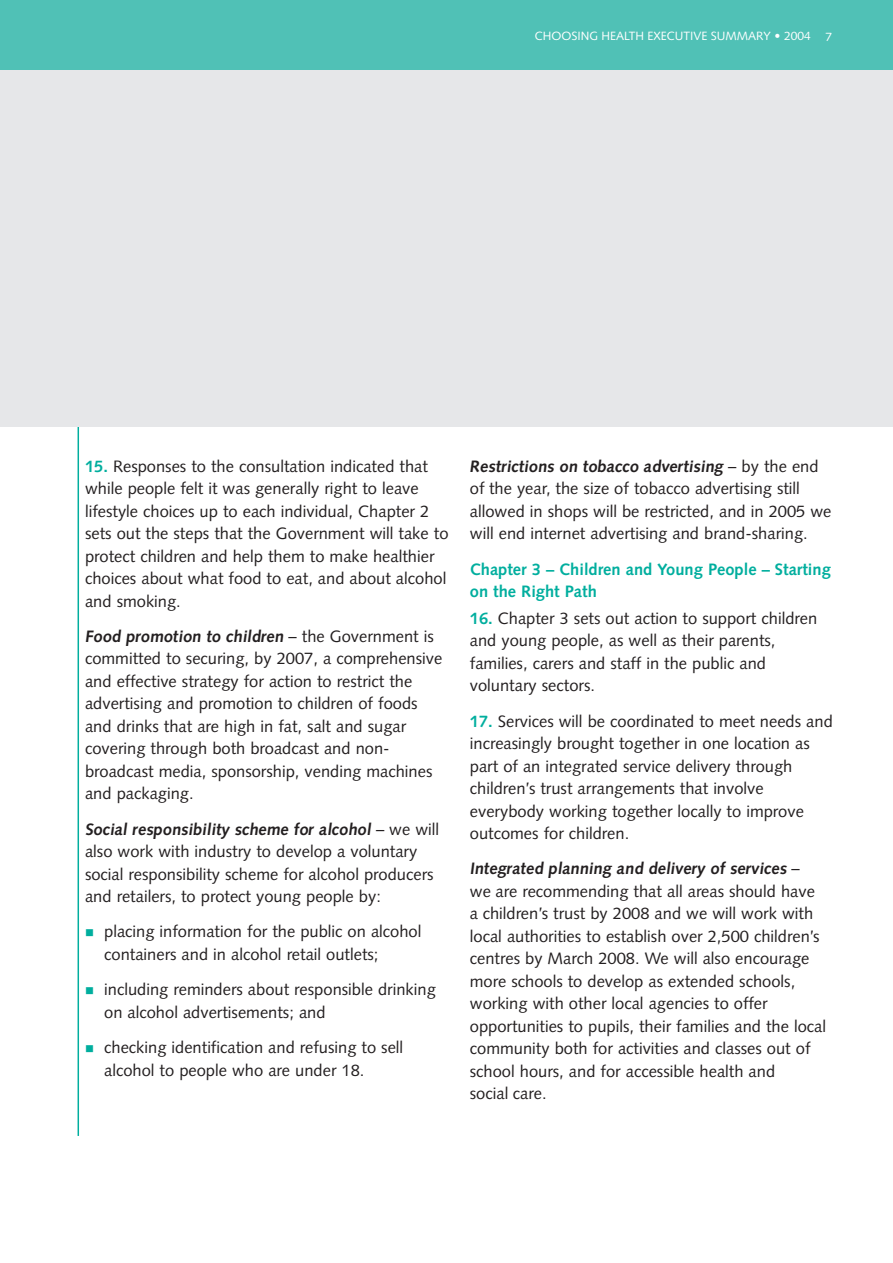
<style>
.page{position:relative;width:893px;height:1263px;background:#fff}
.page>*{position:absolute;margin:0;border:0;box-sizing:border-box;transform-origin:0 0}
.t1{font:16.5px/22.5px "Syntax";color:#231f20}
.t2{font:700 16.5px/22.5px "Syntax";color:#00ae9e}
.t3{font:12px "Syntax";color:#fff}
.s1{font-weight:700;color:#00ae9e}
.s2{font-weight:700;font-style:italic}
</style>
<div class="page">
<hr style="left:78px;top:86px;width:1px;height:1050px;background:#00ae9e">
<div style="left:0;top:0;width:893px;height:427px;background:#e6e7e9"></div>
<div style="left:0;top:0;width:893px;height:70px;background:#50c1b6"></div>
<p class="t3" style="left:535px;top:31px;width:299px">CHOOSING HEALTH EXECUTIVE SUMMARY • 2004 7</p>
<p class="t1" style="left:85px;top:456px;width:365px"><span class="s1">15.</span> Responses to the consultation indicated that while people felt it was generally right to leave lifestyle choices up to each individual, Chapter 2 sets out the steps that the Government will take to protect children and help them to make healthier choices about what food to eat, and about alcohol and smoking.</p>
<p class="t1" style="left:85px;top:626px;width:359px"><span class="s2">Food promotion to children</span> – the Government is committed to securing, by 2007, a comprehensive and effective strategy for action to restrict the advertising and promotion to children of foods and drinks that are high in fat, salt and sugar covering through both broadcast and non&shy;broadcast media, sponsorship, vending machines and packaging.</p>
<p class="t1" style="left:85px;top:819px;width:356px"><span class="s2">Social responsibility scheme for alcohol</span> – we will also work with industry to develop a voluntary social responsibility scheme for alcohol producers and retailers, to protect young people by:</p>
<p class="t1" style="left:104px;top:922px;width:319px">placing information for the public on alcohol containers and in alcohol retail outlets;</p>
<p class="t1" style="left:104px;top:980px;width:333px">including reminders about responsible drinking on alcohol advertisements; and</p>
<p class="t1" style="left:104px;top:1037px;width:301px">checking identification and refusing to sell alcohol to people who are under 18.</p>
<p class="t1" style="left:470px;top:456px;width:363px"><span class="s2">Restrictions on tobacco advertising</span> – by the end of the year, the size of tobacco advertising still allowed in shops will be restricted, and in 2005 we will end internet advertising and brand-sharing.</p>
<p class="t2" style="left:470px;top:559px;width:362px">Chapter 3 – Children and Young People – Starting on the Right Path</p>
<p class="t1" style="left:470px;top:608px;width:349px"><span class="s1">16.</span> Chapter 3 sets out action to support children and young people, as well as their parents, families, carers and staff in the public and voluntary sectors.</p>
<p class="t1" style="left:470px;top:711px;width:364px"><span class="s1">17.</span> Services will be coordinated to meet needs and increasingly brought together in one location as part of an integrated service delivery through children’s trust arrangements that involve everybody working together locally to improve outcomes for children.</p>
<p class="t1" style="left:470px;top:859px;width:358px"><span class="s2">Integrated planning and delivery of services</span> –<br>we are recommending that all areas should have a children’s trust by 2008 and we will work with local authorities to establish over 2,500 children’s centres by March 2008. We will also encourage more schools to develop as extended schools, working with other local agencies to offer opportunities to pupils, their families and the local community both for activities and classes out of school hours, and for accessible health and<br>social care.</p>
</div>
